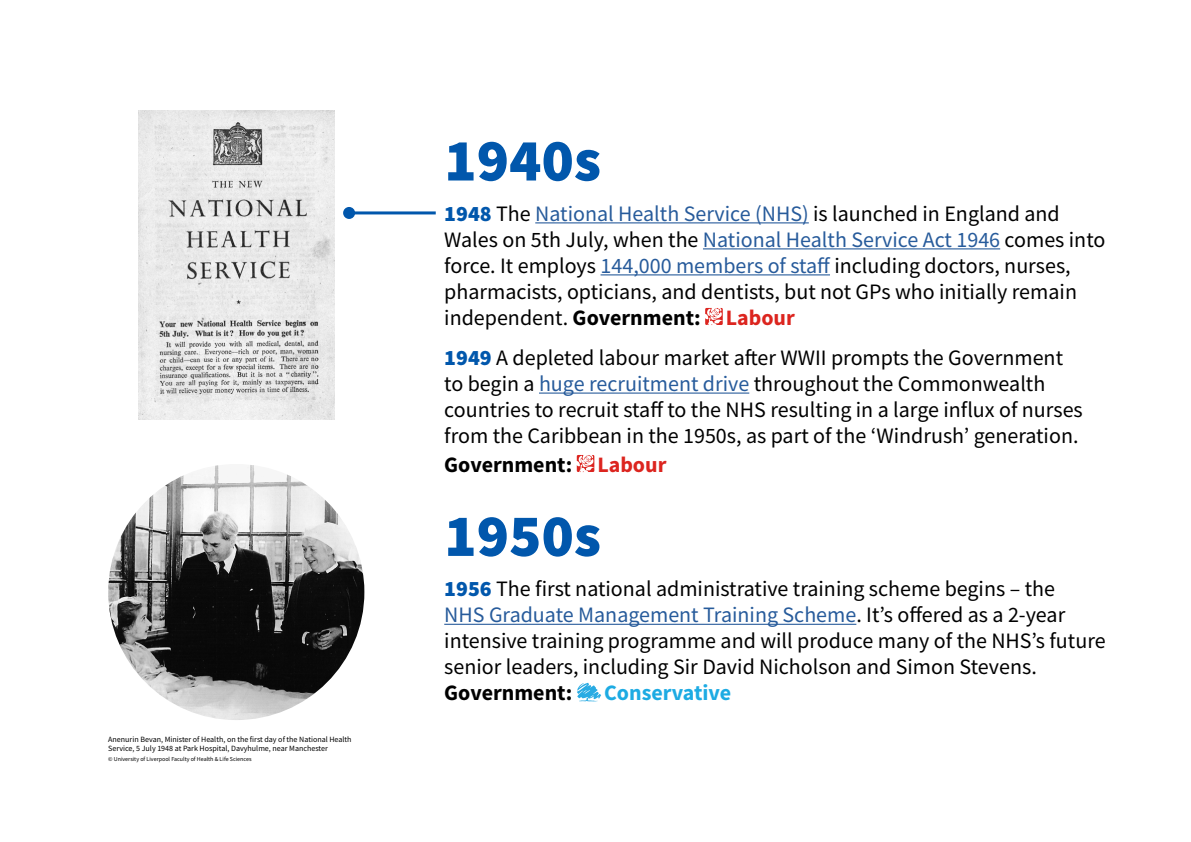
<style>
.page{position:relative;width:1191px;height:842px;background:#fff}
.page>*{position:absolute;margin:0;border:0;box-sizing:border-box;transform-origin:0 0}
.t1{font:900 60px "Source Sans Pro";color:#0157ac}
.t2{font:22px/26px "Source Sans Pro";color:#000}
.t3{font:700 22px "Source Sans Pro";color:#000}
.t4{font:700 22px "Source Sans Pro";color:#1dabe3}
.t5{font:8px/9.6px "Source Sans Pro";color:#000}
.t6{font:6px "Source Sans Pro";color:#000}
.s1{font-weight:900;color:#0157ac}
.s2{color:#275b9b}
.s3{font-weight:700}
.s4{font-weight:700;color:#dc251f}
.s5{color:#dc251f}
</style>
<div class="page">
<hr style="left:535px;top:222px;width:274px;height:1px;background:#275b9b">
<hr style="left:703px;top:248px;width:297px;height:1px;background:#275b9b">
<hr style="left:600px;top:274px;width:230px;height:1px;background:#275b9b">
<hr style="left:539px;top:392px;width:210px;height:2px;background:#275b9b">
<hr style="left:444px;top:624px;width:412px;height:1px;background:#275b9b">
<svg style="left:705px;top:308px;width:17px;height:17px"></svg>
<svg style="left:577px;top:455px;width:17px;height:17px"></svg>
<svg style="left:577px;top:683px;width:24px;height:18px"></svg>
<img style="left:108px;top:464px;width:256px;height:256px;border-radius:128px">
<img style="left:138px;top:110px;width:196px;height:310px">
<hr style="left:349px;top:211px;width:87px;height:3px;background:#0157ac">
<div style="left:343px;top:207px;width:12px;height:12px;background:#0157ac;border-radius:50%"></div>
<p class="t5" style="left:108px;top:734px;width:245px">Anenurin Bevan, Minister of Health, on the first day of the National Health<br>Service, 5 July 1948 at Park Hospital, Davyhulme, near Manchester</p>
<p class="t6" style="left:108px;top:755px;width:145px">© University of Liverpool Faculty of Health &amp; Life Sciences</p>
<h1 class="t1" style="left:444px;top:119px;width:158px">1940s</h1>
<p class="t2" style="left:444px;top:200px;width:662px"><span class="s1">1948</span> The <span class="s2">National Health Service (NHS)</span> is launched in England and Wales on 5th July, when the <span class="s2">National Health Service Act 1946</span> comes into force. It employs <span class="s2">144,000 members of staff</span> including doctors, nurses, pharmacists, opticians, and dentists, but not GPs who initially remain independent. <span class="s3">Government:</span> <span class="s4">Labour</span></p>
<p class="t2" style="left:444px;top:344px;width:640px"><span class="s1">1949</span> A depleted labour market after WWII prompts the Government to begin a <span class="s2">huge recruitment drive</span> throughout the Commonwealth countries to recruit staff to the NHS resulting in a large influx of nurses from the Caribbean in the 1950s, as part of the ‘Windrush’ generation.</p>
<p class="t3" style="left:444px;top:449px;width:224px">Government: <span class="s5">Labour</span></p>
<h1 class="t1" style="left:444px;top:494px;width:158px">1950s</h1>
<p class="t2" style="left:444px;top:576px;width:663px"><span class="s1">1956</span> The first national administrative training scheme begins – the<br><span class="s2">NHS Graduate Management Training Scheme</span>. It’s offered as a 2-year intensive training programme and will produce many of the NHS’s future senior leaders, including Sir David Nicholson and Simon Stevens.</p>
<p class="t3" style="left:444px;top:678px;width:130px">Government:</p>
<p class="t4" style="left:604px;top:678px;width:129px">Conservative</p>
</div>
